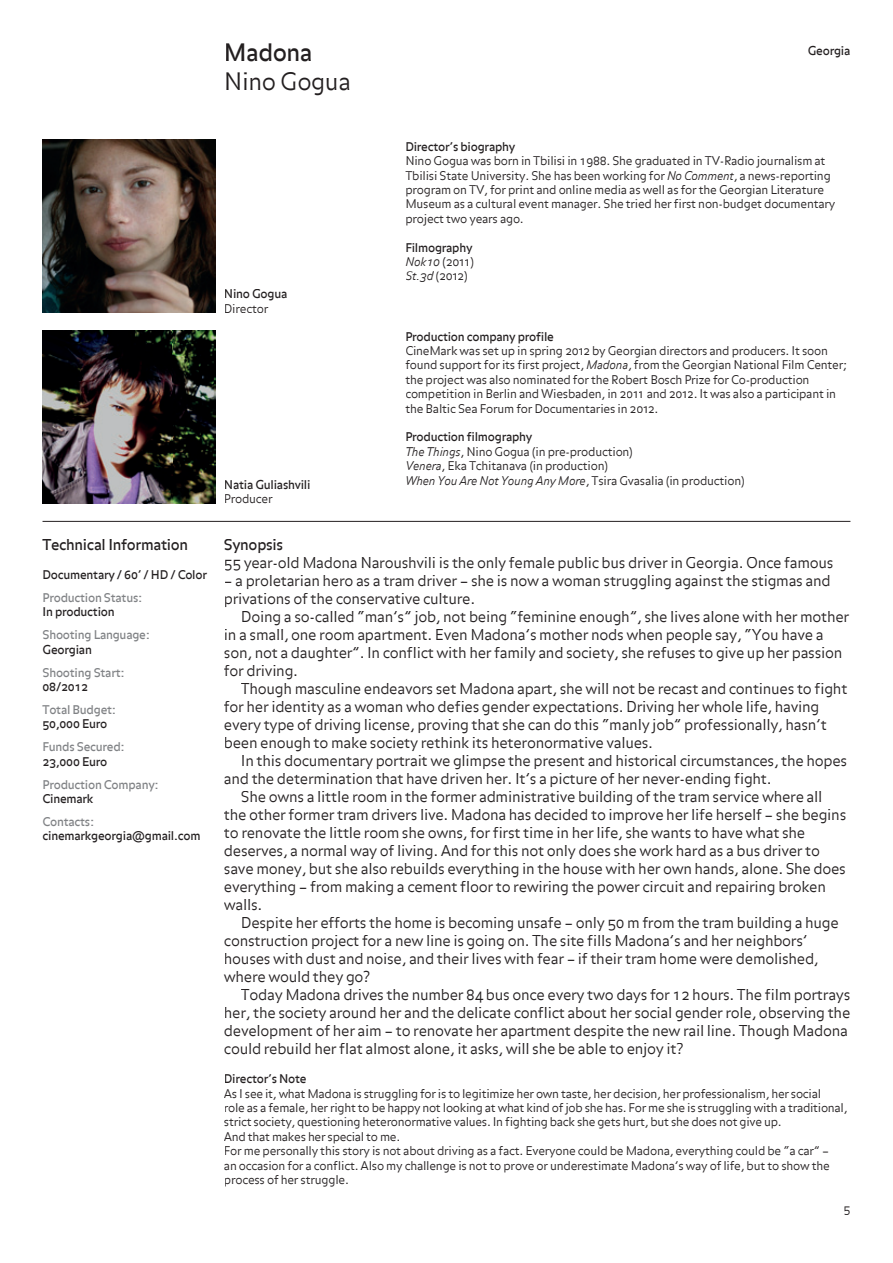
<style>
.page{position:relative;width:893px;height:1263px;background:#fff}
.page>*{position:absolute;margin:0;border:0;box-sizing:border-box;transform-origin:0 0}
.t1{font:300 24px "Loc Balance N";letter-spacing:-.02em;color:#231f20}
.t2{font:500 24px "Loc Balance N";letter-spacing:-.02em;color:#231f20}
.t3{font:300 15px/18px "Loc Balance N";letter-spacing:-.02em;color:#231f20}
.t4{font:500 15px "Loc Balance N";letter-spacing:-.02em;color:#231f20}
.t5{font:300 12px/14.4px "Loc Balance N";letter-spacing:-.02em;color:#231f20}
.t6{font:500 12px "Loc Balance N";letter-spacing:-.02em;color:#231f20}
.t7{font:500 12px "Loc Balance N";letter-spacing:-.02em;color:#808285}
.t8{font:300 12px/14.4px "Loc Balance N";letter-spacing:-.08em;color:#231f20}
.s1{font-style:italic}
.s2{font-weight:500}
</style>
<div class="page">
<hr style="left:43px;top:521px;width:807px;height:1px;background:#231f20">
<img style="left:43px;top:140px;width:172px;height:173px">
<img style="left:43px;top:331px;width:172px;height:172px">
<h1 class="t2" style="left:224px;top:39px;width:90px">Madona</h1>
<h1 class="t1" style="left:224px;top:68px;width:129px">Nino Gogua</h1>
<p class="t6" style="left:808px;top:43px;width:44px">Georgia</p>
<p class="t4" style="left:43px;top:536px;width:147px">Technical Information</p>
<p class="t6" style="left:43px;top:568px;width:166px">Documentary / 60’ / HD / Color</p>
<p class="t7" style="left:43px;top:591px;width:101px">Production Status:</p>
<p class="t6" style="left:43px;top:605px;width:74px">In production</p>
<p class="t7" style="left:43px;top:628px;width:109px">Shooting Language:</p>
<p class="t6" style="left:43px;top:642px;width:51px">Georgian</p>
<p class="t7" style="left:43px;top:665px;width:84px">Shooting Start:</p>
<p class="t6" style="left:43px;top:680px;width:47px">08/2012</p>
<p class="t7" style="left:43px;top:703px;width:75px">Total Budget:</p>
<p class="t6" style="left:43px;top:717px;width:66px">50,000 Euro</p>
<p class="t7" style="left:43px;top:740px;width:84px">Funds Secured:</p>
<p class="t6" style="left:43px;top:754px;width:66px">23,000 Euro</p>
<p class="t7" style="left:43px;top:777px;width:118px">Production Company:</p>
<p class="t6" style="left:43px;top:792px;width:52px">Cinemark</p>
<p class="t7" style="left:43px;top:815px;width:53px">Contacts:</p>
<p class="t6" style="left:43px;top:829px;width:160px">cinemarkgeorgia@gmail.com</p>
<p class="t6" style="left:224px;top:287px;width:65px">Nino Gogua</p>
<p class="t5" style="left:224px;top:302px;width:46px">Director</p>
<p class="t6" style="left:405px;top:139px;width:111px">Director’s biography</p>
<p class="t5" style="left:405px;top:154px;width:431px">Nino Gogua was born in Tbilisi in 1988. She graduated in TV-Radio journalism at Tbilisi State University. She has been working for <span class="s1">No Comment</span>, a news-reporting program on TV, for print and online media as well as for the Georgian Literature Museum as a cultural event manager. She tried her first non-budget documentary project two years ago.</p>
<p class="t8" style="left:405px;top:241px;width:70px"><span class="s2">Filmography<br></span><span class="s1">Nok10</span> (2011)<br><span class="s1">St.3d</span> (2012)</p>
<p class="t6" style="left:405px;top:329px;width:150px">Production company profile</p>
<p class="t5" style="left:405px;top:344px;width:444px">CineMark was set up in spring 2012 by Georgian directors and producers. It soon found support for its first project, <span class="s1">Madona</span>, from the Georgian National Film Center; the project was also nominated for the Robert Bosch Prize for Co-production competition in Berlin and Wiesbaden, in 2011 and 2012. It was also a participant in the Baltic Sea Forum for Documentaries in 2012.</p>
<p class="t5" style="left:405px;top:431px;width:229px"><span class="s2">Production filmography<br></span><span class="s1">The Things</span>, Nino Gogua (in pre-production)<br><span class="s1">Venera</span>, Eka Tchitanava (in production)</p>
<p class="t6" style="left:224px;top:478px;width:88px">Natia Guliashvili</p>
<p class="t5" style="left:405px;top:474px;width:341px"><span class="s1">When You Are Not Young Any More</span>, Tsira Gvasalia (in production)</p>
<p class="t5" style="left:224px;top:493px;width:50px">Producer</p>
<p class="t4" style="left:224px;top:536px;width:61px">Synopsis</p>
<p class="t3" style="left:224px;top:555px;width:611px">55 year-old Madona Naroushvili is the only female public bus driver in Georgia. Once famous</p>
<p class="t3" style="left:224px;top:573px;width:608px">– a proletarian hero as a tram driver – she is now a woman struggling against the stigmas and privations of the conservative culture.</p>
<p class="t3" style="left:224px;top:609px;width:627px;text-indent:17px">Doing a so-called “man’s” job, not being “feminine enough”, she lives alone with her mother in a small, one room apartment. Even Madona’s mother nods when people say, “You have a son, not a daughter”. In conflict with her family and society, she refuses to give up her passion for driving.</p>
<p class="t3" style="left:224px;top:681px;width:625px;text-indent:17px">Though masculine endeavors set Madona apart, she will not be recast and continues to fight for her identity as a woman who defies gender expectations. Driving her whole life, having every type of driving license, proving that she can do this “manly job” professionally, hasn’t been enough to make society rethink its heteronormative values.</p>
<p class="t3" style="left:241px;top:753px;width:608px">In this documentary portrait we glimpse the present and historical circumstances, the hopes</p>
<p class="t3" style="left:224px;top:771px;width:549px">and the determination that have driven her. It’s a picture of her never-ending fight.</p>
<p class="t3" style="left:241px;top:789px;width:583px">She owns a little room in the former administrative building of the tram service where all</p>
<p class="t3" style="left:224px;top:807px;width:624px">the other former tram drivers live. Madona has decided to improve her life herself – she begins</p>
<p class="t3" style="left:224px;top:825px;width:583px">to renovate the little room she owns, for first time in her life, she wants to have what she</p>
<p class="t3" style="left:224px;top:843px;width:598px">deserves, a normal way of living. And for this not only does she work hard as a bus driver to</p>
<p class="t3" style="left:224px;top:861px;width:624px">save money, but she also rebuilds everything in the house with her own hands, alone. She does</p>
<p class="t3" style="left:224px;top:879px;width:604px">everything – from making a cement floor to rewiring the power circuit and repairing broken</p>
<p class="t3" style="left:224px;top:897px;width:40px">walls.</p>
<p class="t3" style="left:241px;top:915px;width:599px">Despite her efforts the home is becoming unsafe – only 50 m from the tram building a huge</p>
<p class="t3" style="left:224px;top:933px;width:585px">construction project for a new line is going on. The site fills Madona’s and her neighbors’</p>
<p class="t3" style="left:224px;top:951px;width:596px">houses with dust and noise, and their lives with fear – if their tram home were demolished,</p>
<p class="t3" style="left:224px;top:969px;width:148px">where would they go?</p>
<p class="t3" style="left:241px;top:987px;width:611px">Today Madona drives the number 84 bus once every two days for 12 hours. The film portrays</p>
<p class="t3" style="left:224px;top:1005px;width:628px">her, the society around her and the delicate conflict about her social gender role, observing the</p>
<p class="t3" style="left:224px;top:1023px;width:625px">development of her aim – to renovate her apartment despite the new rail line. Though Madona</p>
<p class="t3" style="left:224px;top:1041px;width:461px">could rebuild her flat almost alone, it asks, will she be able to enjoy it?</p>
<p class="t6" style="left:224px;top:1072px;width:84px">Director’s Note</p>
<p class="t5" style="left:224px;top:1087px;width:625px">As I see it, what Madona is struggling for is to legitimize her own taste, her decision, her professionalism, her social<br>role as a female, her right to be happy not looking at what kind of job she has. For me she is struggling with a traditional, strict society, questioning heteronormative values. In fighting back she gets hurt, but she does not give up.<br>And that makes her special to me.<br>For me personally this story is not about driving as a fact. Everyone could be Madona, everything could be “a car” –<br>an occasion for a conflict. Also my challenge is not to prove or underestimate Madona’s way of life, but to show the process of her struggle.</p>
<p class="t5" style="left:843px;top:1202px;width:8px">5</p>
</div>
